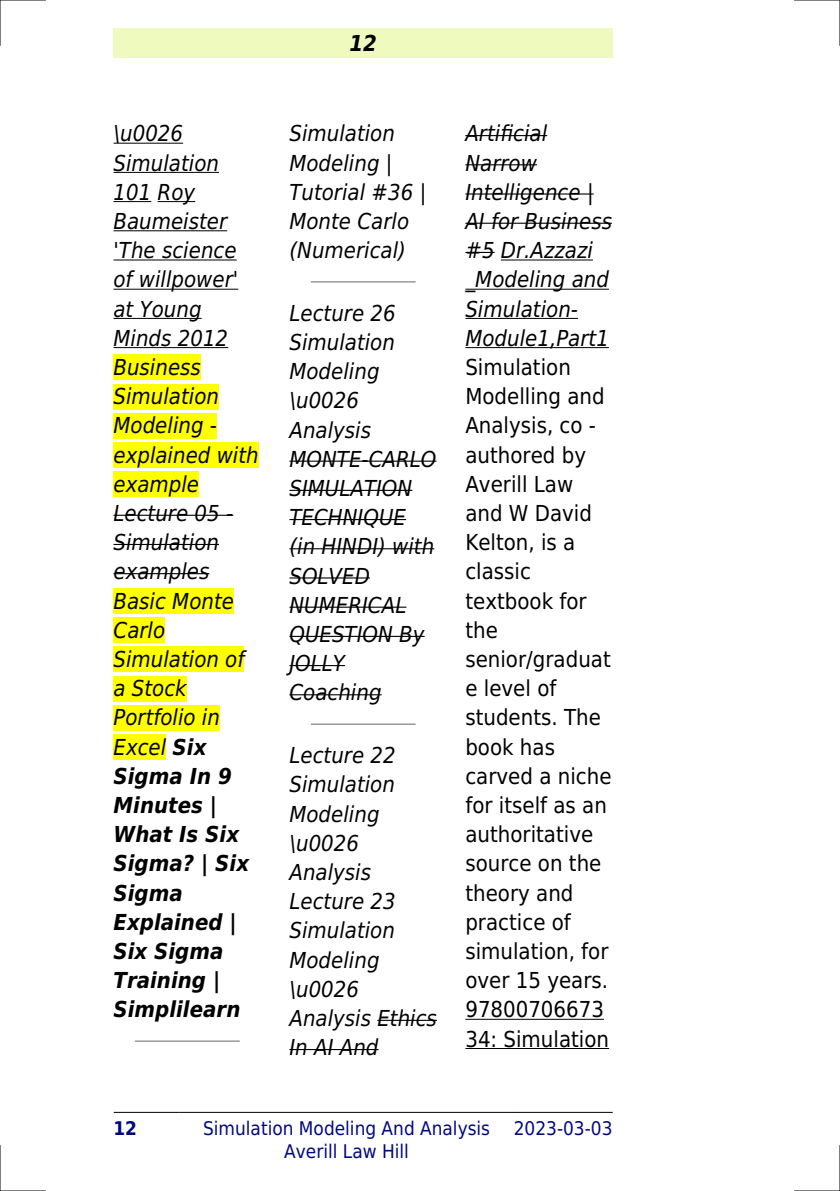
<style>
.page{position:relative;width:840px;height:1191px;background:#fff}
.page>*{position:absolute;margin:0;border:0;box-sizing:border-box;transform-origin:0 0}
.t1{font:italic 22px/29.2px "DejaVu Sans Condensed";color:#000}
.t2{font:22px/29.2px "DejaVu Sans Condensed";color:#000}
.t3{font:italic 700 22px "DejaVu Sans Condensed";color:#000}
.t4{font:18.8px/22.6px "DejaVu Sans Condensed";color:#000880;text-align:center}
.t5{font:700 18.8px "DejaVu Sans Condensed";color:#000880}
.s1{font-weight:700}
</style>
<div class="page">
<div style="left:113px;top:28px;width:499px;height:30px;background:#effbbe"></div>
<hr style="left:114px;top:1112px;width:65px;height:1px;background:#000">
<hr style="left:180px;top:1112px;width:333px;height:1px;background:#000">
<hr style="left:514px;top:1112px;width:98px;height:1px;background:#000">
<hr style="left:113px;top:143px;width:70px;height:1px;background:#000">
<hr style="left:113px;top:172px;width:106px;height:1px;background:#000">
<hr style="left:113px;top:201px;width:38px;height:1px;background:#000">
<hr style="left:157px;top:201px;width:38px;height:1px;background:#000">
<hr style="left:113px;top:230px;width:114px;height:1px;background:#000">
<hr style="left:113px;top:259px;width:123px;height:1px;background:#000">
<hr style="left:113px;top:289px;width:125px;height:1px;background:#000">
<hr style="left:113px;top:318px;width:88px;height:1px;background:#000">
<hr style="left:113px;top:347px;width:115px;height:1px;background:#000">
<div style="left:113px;top:354px;width:88px;height:26px;background:#ff0"></div>
<div style="left:113px;top:384px;width:106px;height:25px;background:#ff0"></div>
<div style="left:113px;top:413px;width:104px;height:25px;background:#ff0"></div>
<div style="left:113px;top:442px;width:146px;height:26px;background:#ff0"></div>
<div style="left:113px;top:471px;width:86px;height:26px;background:#ff0"></div>
<hr style="left:113px;top:515px;width:120px;height:1px;background:#000">
<hr style="left:113px;top:544px;width:106px;height:1px;background:#000">
<hr style="left:113px;top:573px;width:96px;height:1px;background:#000">
<div style="left:113px;top:588px;width:121px;height:26px;background:#ff0"></div>
<div style="left:113px;top:617px;width:52px;height:26px;background:#ff0"></div>
<div style="left:113px;top:646px;width:131px;height:26px;background:#ff0"></div>
<div style="left:113px;top:676px;width:74px;height:25px;background:#ff0"></div>
<div style="left:113px;top:705px;width:107px;height:25px;background:#ff0"></div>
<div style="left:113px;top:734px;width:53px;height:26px;background:#ff0"></div>
<hr style="left:135px;top:1040px;width:104px;height:2px;background:#999">
<hr style="left:311px;top:281px;width:103px;height:2px;background:#999">
<hr style="left:289px;top:460px;width:147px;height:2px;background:#000">
<hr style="left:289px;top:490px;width:123px;height:1px;background:#000">
<hr style="left:289px;top:519px;width:117px;height:1px;background:#000">
<hr style="left:289px;top:548px;width:145px;height:1px;background:#000">
<hr style="left:289px;top:577px;width:81px;height:1px;background:#000">
<hr style="left:289px;top:606px;width:117px;height:2px;background:#000">
<hr style="left:289px;top:636px;width:135px;height:1px;background:#000">
<hr style="left:289px;top:665px;width:56px;height:1px;background:#000">
<hr style="left:289px;top:694px;width:92px;height:1px;background:#000">
<hr style="left:311px;top:723px;width:103px;height:2px;background:#999">
<hr style="left:377px;top:1019px;width:59px;height:2px;background:#000">
<hr style="left:289px;top:1049px;width:89px;height:1px;background:#000">
<hr style="left:465px;top:135px;width:82px;height:1px;background:#000">
<hr style="left:465px;top:164px;width:71px;height:1px;background:#000">
<hr style="left:465px;top:193px;width:128px;height:2px;background:#000">
<hr style="left:465px;top:223px;width:146px;height:1px;background:#000">
<svg style="left:465px;top:252px;width:29px;height:1px"></svg>
<hr style="left:500px;top:259px;width:92px;height:1px;background:#000">
<hr style="left:465px;top:289px;width:143px;height:1px;background:#000">
<hr style="left:465px;top:318px;width:112px;height:1px;background:#000">
<hr style="left:465px;top:347px;width:143px;height:1px;background:#000">
<hr style="left:465px;top:1018px;width:138px;height:1px;background:#000">
<hr style="left:465px;top:1048px;width:143px;height:1px;background:#000">
<hr style="left:0;top:0;width:45px;height:1px;background:#000">
<hr style="left:794px;top:0;width:45px;height:1px;background:#000">
<hr style="left:0;top:1190px;width:45px;height:1px;background:#000">
<hr style="left:794px;top:1190px;width:45px;height:1px;background:#000">
<hr style="left:0;top:0;width:1px;height:45px;background:#000">
<hr style="left:0;top:1145px;width:1px;height:46px;background:#000">
<hr style="left:839px;top:0;width:1px;height:45px;background:#000">
<hr style="left:839px;top:1145px;width:1px;height:46px;background:#000">
<p class="t3" style="left:349px;top:30px;width:29px">12</p>
<p class="t1" style="left:113px;top:119px;width:147px">\u0026<br>Simulation<br>101 Roy<br>Baumeister 'The science of willpower' at Young<br>Minds 2012<br>Business<br>Simulation<br>Modeling - explained with example<br>Lecture 05 -<br>Simulation examples<br>Basic Monte<br>Carlo<br>Simulation of a Stock<br>Portfolio in<br>Excel <span class="s1">Six<br>Sigma In 9<br>Minutes |<br>What Is Six<br>Sigma? | Six<br>Sigma<br>Explained |<br>Six Sigma<br>Training |<br>Simplilearn</span></p>
<p class="t1" style="left:289px;top:119px;width:138px">Simulation<br>Modeling |<br>Tutorial #36 |<br>Monte Carlo (Numerical)</p>
<p class="t1" style="left:289px;top:299px;width:148px">Lecture 26<br>Simulation<br>Modeling \u0026<br>Analysis<br>MONTE-CARLO<br>SIMULATION<br>TECHNIQUE (in HINDI) with<br>SOLVED<br>NUMERICAL<br>QUESTION By<br>JOLLY<br>Coaching</p>
<p class="t1" style="left:289px;top:741px;width:149px">Lecture 22<br>Simulation<br>Modeling \u0026<br>Analysis<br>Lecture 23<br>Simulation<br>Modeling \u0026<br>Analysis Ethics<br>In AI And</p>
<p class="t1" style="left:465px;top:119px;width:148px">Artificial<br>Narrow<br>Intelligence |<br>AI for Business #5 Dr.Azzazi _Modeling and<br>Simulation-<br>Module1,Part1</p>
<p class="t2" style="left:465px;top:353px;width:147px">Simulation<br>Modelling and<br>Analysis, co - authored by<br>Averill Law and W David<br>Kelton, is a classic textbook for the senior/graduat e level of students. The book has carved a niche for itself as an authoritative source on the theory and practice of simulation, for over 15 years.<br>97800706673<br>34: Simulation</p>
<p class="t5" style="left:113px;top:1117px;width:25px">12</p>
<p class="t4" style="left:203px;top:1117px;width:288px">Simulation Modeling And Analysis<br>Averill Law Hill</p>
<p class="t4" style="left:513px;top:1117px;width:100px">2023-03-03</p>
</div>
